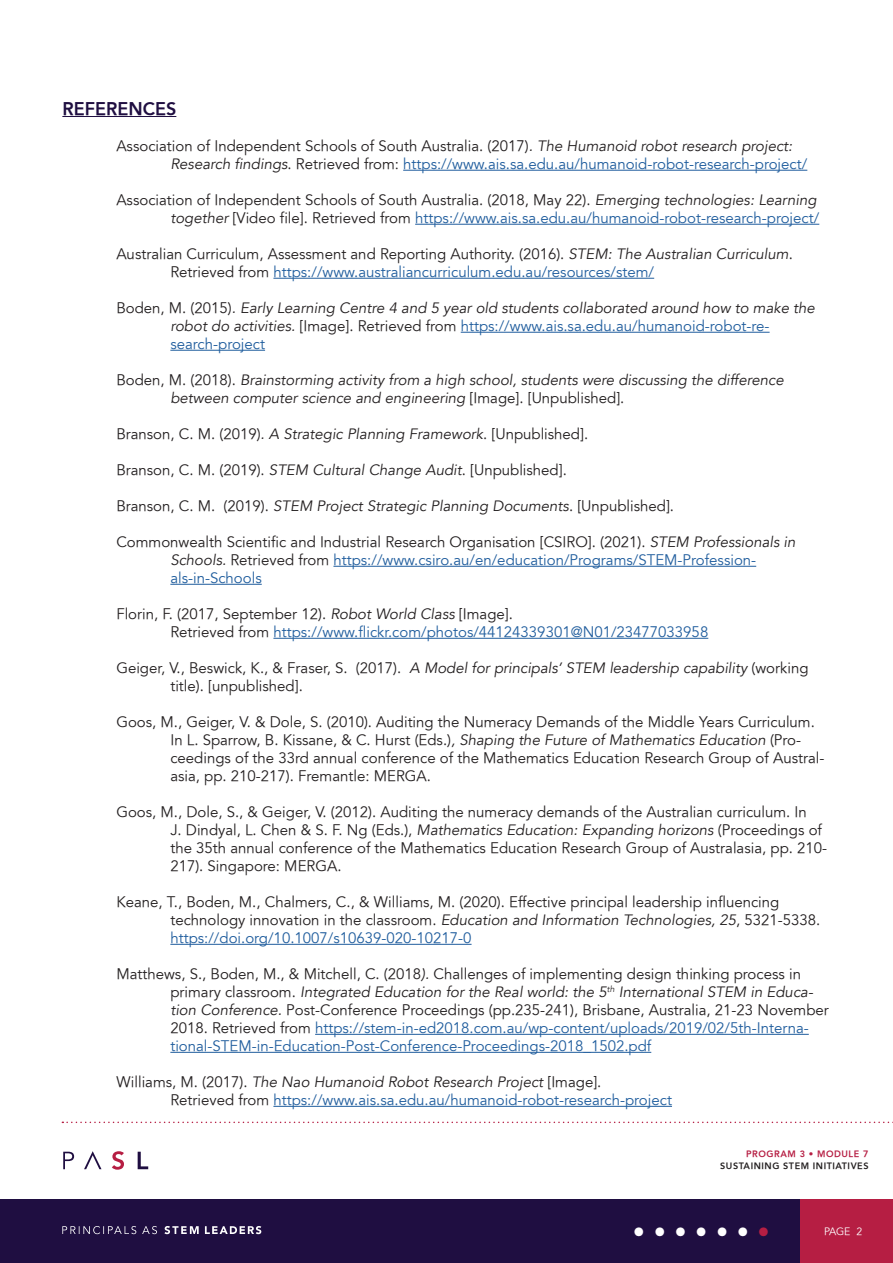
<style>
.page{position:relative;width:893px;height:1263px;background:#fff}
.page>*{position:absolute;margin:0;border:0;box-sizing:border-box;transform-origin:0 0}
.t1{font:33px "Minion Pro";color:#fff}
.t2{font:800 18px "Avenir";color:#1f0e41}
.t3{font:15px/18px "Avenir";color:#231f20}
.t4{font:italic 15px/18px "Avenir";color:#231f20}
.t5{font:15px/18px "Avenir";color:#215e9e}
.t6{font:10.5px "Avenir";color:#fff}
.t7{font:800 9px "Avenir";letter-spacing:.06em;color:#231f20}
.t8{font:800 9px "Avenir";letter-spacing:.06em;color:#b61e43}
.s1{font-style:italic}
.s2{color:#215e9e}
.s3{font-style:normal}
.s4{font-style:normal;color:#215e9e}
.s5{color:#231f20}
.s6{font-style:italic;color:#231f20}
.s7{color:#b61e43}
</style>
<div class="page">
<div style="left:0;top:1199px;width:893px;height:64px;background:#1f0e41"></div>
<div style="left:801px;top:1199px;width:92px;height:64px;background:#b61e43"></div>
<svg style="left:84px;top:1151px;width:18px;height:18px"></svg>
<svg style="left:63px;top:1152px;width:11px;height:17px"></svg>
<svg style="left:112px;top:1151px;width:12px;height:19px"></svg>
<svg style="left:138px;top:1152px;width:10px;height:17px"></svg>
<svg style="left:62px;top:1121px;width:831px;height:2px"></svg>
<svg style="left:205px;top:1226px;width:56px;height:8px"></svg>
<svg style="left:164px;top:1226px;width:35px;height:8px"></svg>
<svg style="left:142px;top:1226px;width:15px;height:8px"></svg>
<svg style="left:62px;top:1226px;width:74px;height:8px"></svg>
<hr style="left:62px;top:116px;width:114px;height:1px;background:#1f0e41">
<hr style="left:403px;top:170px;width:404px;height:1px;background:#215e9e">
<hr style="left:415px;top:224px;width:404px;height:1px;background:#215e9e">
<hr style="left:273px;top:278px;width:381px;height:1px;background:#215e9e">
<hr style="left:461px;top:332px;width:309px;height:1px;background:#215e9e">
<hr style="left:170px;top:350px;width:95px;height:1px;background:#215e9e">
<hr style="left:333px;top:566px;width:423px;height:1px;background:#215e9e">
<hr style="left:170px;top:584px;width:92px;height:1px;background:#215e9e">
<hr style="left:273px;top:638px;width:435px;height:1px;background:#215e9e">
<hr style="left:170px;top:944px;width:302px;height:1px;background:#215e9e">
<hr style="left:315px;top:1034px;width:494px;height:1px;background:#215e9e">
<hr style="left:170px;top:1052px;width:481px;height:1px;background:#215e9e">
<hr style="left:273px;top:1106px;width:399px;height:1px;background:#215e9e">
<p class="t2" style="left:62px;top:98px;width:115px">REFERENCES</p>
<p class="t3" style="left:170px;top:137px;width:638px;text-indent:-54px">Association of Independent Schools of South Australia. (2017)<span class="s1">. The Humanoid robot research project:<br>Research findings</span>. Retrieved from: <span class="s2">https://www.ais.sa.edu.au/humanoid-robot-research-project/</span></p>
<p class="t3" style="left:116px;top:191px;width:704px;text-align:right">Association of Independent Schools of South Australia. (2018, May 22). <span class="s1">Emerging technologies: Learning together</span> [Video file]. Retrieved from <span class="s2">https://www.ais.sa.edu.au/humanoid-robot-research-project/</span></p>
<p class="t3" style="left:170px;top:245px;width:624px;text-indent:-54px">Australian Curriculum, Assessment and Reporting Authority. (2016). <span class="s1">STEM: The Australian Curriculum</span>.<br>Retrieved from <span class="s2">https://www.australiancurriculum.edu.au/resources/stem/</span></p>
<p class="t4" style="left:170px;top:299px;width:646px;text-indent:-54px"><span class="s3">Boden, M. (2015)</span>. Early Learning Centre 4 and 5 year old students collaborated around how to make the robot do activities. <span class="s3">[Image]. Retrieved from</span> <span class="s4">https://www.ais.sa.edu.au/humanoid-robot-re&shy;search-project</span></p>
<p class="t4" style="left:170px;top:371px;width:615px;text-indent:-54px"><span class="s3">Boden, M. (2018).</span> Brainstorming activity from a high school, students were discussing the difference between computer science and engineering <span class="s3">[Image]. [Unpublished].</span></p>
<p class="t3" style="left:116px;top:425px;width:473px">Branson, C. M. (2019)<span class="s1">. A Strategic Planning Framework</span>. [Unpublished].</p>
<p class="t3" style="left:116px;top:461px;width:452px">Branson, C. M. (2019). <span class="s1">STEM Cultural Change Audit</span>. [Unpublished].</p>
<p class="t4" style="left:116px;top:497px;width:559px"><span class="s3">Branson, C. M. (2019).</span> STEM Project Strategic Planning Documents<span class="s3">. [Unpublished].</span></p>
<p class="t3" style="left:170px;top:533px;width:627px;text-indent:-54px">Commonwealth Scientific and Industrial Research Organisation [CSIRO]. (2021). <span class="s1">STEM Professionals in<br>Schools.</span> Retrieved from <span class="s2">https://www.csiro.au/en/education/Programs/STEM-Profession&shy;als-in-Schools</span></p>
<p class="t5" style="left:170px;top:605px;width:539px;text-indent:-54px"><span class="s5">Florin, F. (2017, September 12).</span> <span class="s6">Robot World Class</span> <span class="s5">[Image].<br>Retrieved from</span> https://www.flickr.com/photos/44124339301@N01/23477033958</p>
<p class="t3" style="left:170px;top:659px;width:640px;text-indent:-54px">Geiger, V., Beswick, K., &amp; Fraser, S. (2017). <span class="s1">A Model for principals’ STEM leadership capability</span> (working title). [unpublished].</p>
<p class="t3" style="left:170px;top:713px;width:656px;text-indent:-54px">Goos, M., Geiger, V. &amp; Dole, S. (2010). Auditing the Numeracy Demands of the Middle Years Curriculum.<br>In L. Sparrow, B. Kissane, &amp; C. Hurst (Eds.)<span class="s1">, Shaping the Future of Mathematics Education</span> (Pro&shy;ceedings of the 33rd annual conference of the Mathematics Education Research Group of Austral&shy;asia, pp. 210-217). Fremantle: MERGA.</p>
<p class="t3" style="left:170px;top:803px;width:658px;text-indent:-54px">Goos, M., Dole, S., &amp; Geiger, V. (2012). Auditing the numeracy demands of the Australian curriculum. In<br>J. Dindyal, L. Chen &amp; S. F. Ng (Eds.), <span class="s1">Mathematics Education: Expanding horizons</span> (Proceedings of the 35th annual conference of the Mathematics Education Research Group of Australasia, pp. 210- 217). Singapore: MERGA.</p>
<p class="t3" style="left:170px;top:893px;width:651px;text-indent:-54px">Keane, T., Boden, M., Chalmers, C., &amp; Williams, M. (2020). Effective principal leadership influencing technology innovation in the classroom. <span class="s1">Education and Information Technologies, 25</span>, 5321-5338. <span class="s2">https://doi.org/10.1007/s10639-020-10217-0</span></p>
<p class="t3" style="left:170px;top:965px;width:660px;text-indent:-54px">Matthews, S., Boden, M., &amp; Mitchell, C. (2018<span class="s1">).</span> Challenges of implementing design thinking process in primary classroom. <span class="s1">Integrated Education for the Real world: the 5</span><sup>th</sup> <span class="s1">International STEM in Educa&shy;tion Conference.</span> Post-Conference Proceedings (pp.235-241), Brisbane, Australia, 21-23 November 2018. Retrieved from <span class="s2">https://stem-in-ed2018.com.au/wp-content/uploads/2019/02/5th-Interna&shy;tional-STEM-in-Education-Post-Conference-Proceedings-2018_1502.pdf</span></p>
<p class="t5" style="left:170px;top:1073px;width:503px;text-indent:-54px"><span class="s5">Williams, M. (2017).</span> <span class="s6">The Nao Humanoid Robot Research Project</span> <span class="s5">[Image].<br>Retrieved from</span> https://www.ais.sa.edu.au/humanoid-robot-research-project</p>
<p class="t8" style="left:746px;top:1148px;width:124px">PROGRAM 3 • MODULE 7</p>
<p class="t7" style="left:720px;top:1160px;width:150px">SUSTAINING STEM INITIATIVES</p>
<h1 class="t1" style="left:632px;top:1206px;width:139px">••••••<span class="s7">•</span></h1>
<p class="t6" style="left:857px;top:1225px;width:7px">2</p>
<p class="t6" style="left:824px;top:1225px;width:28px">PAGE</p>
</div>
